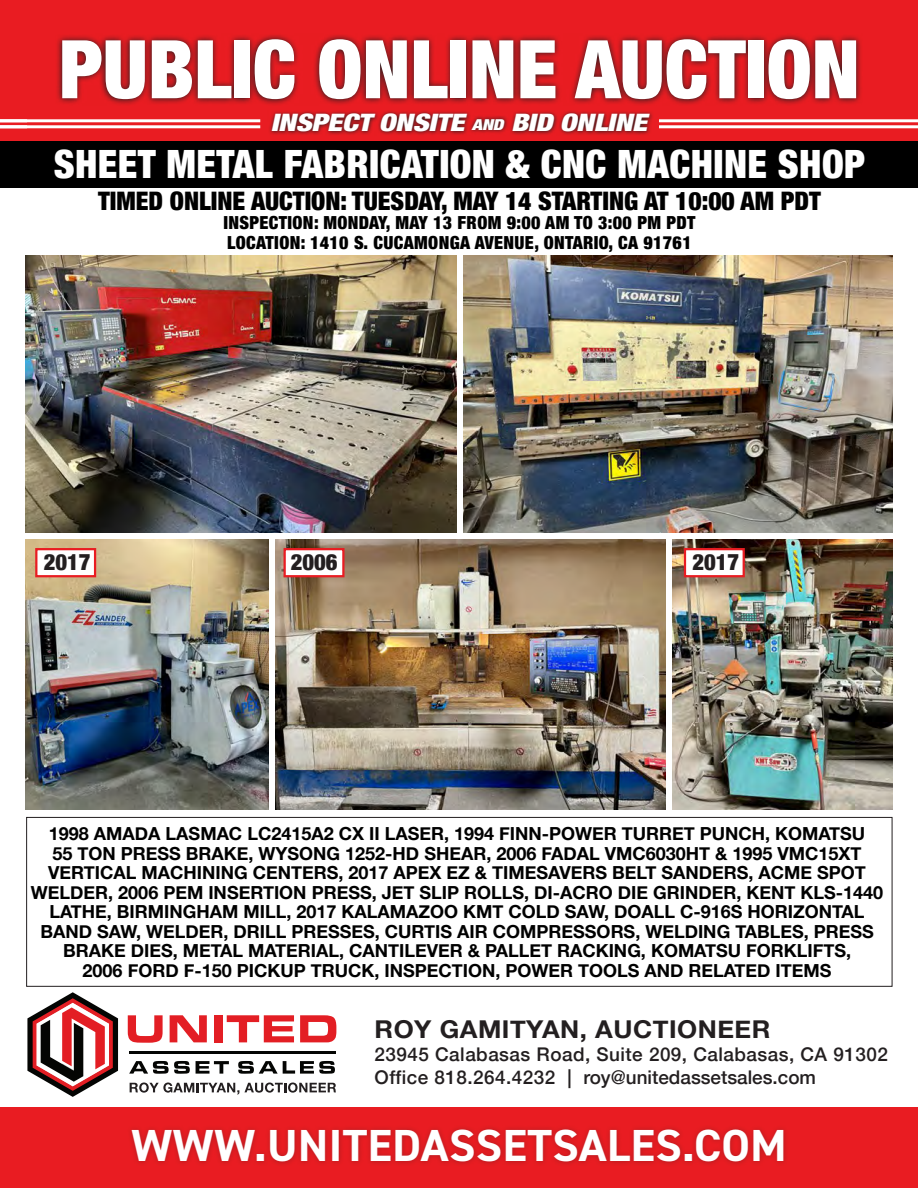
<style>
.page{position:relative;width:918px;height:1188px;background:#fff}
.page>*{position:absolute;margin:0;border:0;box-sizing:border-box;transform-origin:0 0}
.t1{font:900 condensed 81px "Helvetica Neue";color:#fff}
.t2{font:700 45px "DIN2014";letter-spacing:.01em;color:#fff}
.t3{font:900 condensed 39px "Helvetica Neue";letter-spacing:.01em;color:#fff}
.t4{font:900 condensed 25.5px "Helvetica Neue";color:#000}
.t5{font:700 24.6px "Helvetica Neue";letter-spacing:.02em;color:#231f20;scale:1.05 1}
.t6{font:italic 900 condensed 24px "Helvetica Neue";color:#fff;scale:1.25 1}
.t7{font:900 condensed 22.5px "Helvetica Neue";color:#231f20}
.t8{font:500 18.9px/23.2px "Helvetica Neue";letter-spacing:.025em;color:#231f20}
.t9{font:700 18px/19.5px "Helvetica Neue";color:#000;text-align:center}
.t10{font:900 condensed 18px/19.5px "Helvetica Neue";letter-spacing:.02em;color:#000}
.s1{font-size:15px}
</style>
<div class="page">
<div style="left:0;top:1107px;width:918px;height:81px;background:#e91c22"></div>
<div style="left:126px;top:1124px;width:663px;height:43px;background:#231f20;opacity:.3"></div>
<div style="left:0;top:0;width:918px;height:159px;background:#e91c22"></div>
<svg style="left:57px;top:35px;width:804px;height:70px"></svg>
<svg style="left:269px;top:111px;width:384px;height:24px"></svg>
<hr style="left:0;top:119px;width:260px;height:3px;background:#fff">
<hr style="left:0;top:125px;width:260px;height:3px;background:#fff">
<hr style="left:659px;top:119px;width:259px;height:3px;background:#fff">
<hr style="left:659px;top:125px;width:259px;height:3px;background:#fff">
<div style="left:0;top:141px;width:918px;height:47px;background:#000"></div>
<div style="left:26px;top:817px;width:866px;height:170px;border:1px solid #231f20"></div>
<img style="left:26px;top:256px;width:430px;height:277px">
<img style="left:26px;top:539px;width:242px;height:271px">
<img style="left:275px;top:539px;width:391px;height:271px">
<img style="left:673px;top:539px;width:219px;height:271px">
<img style="left:464px;top:256px;width:428px;height:277px">
<div style="left:35px;top:548px;width:61px;height:29px;background:#fff;border:2px solid #e91c22"></div>
<div style="left:684px;top:548px;width:61px;height:29px;background:#fff;border:2px solid #e91c22"></div>
<div style="left:284px;top:548px;width:61px;height:29px;background:#fff;border:2px solid #e91c22"></div>
<svg style="left:128px;top:1015px;width:35px;height:28px"></svg>
<svg style="left:170px;top:1015px;width:37px;height:27px"></svg>
<div style="left:214px;top:1015px;width:8px;height:27px;background:#e31e24"></div>
<svg style="left:227px;top:1015px;width:67px;height:27px"></svg>
<svg style="left:300px;top:1015px;width:36px;height:27px"></svg>
<svg style="left:129px;top:1061px;width:61px;height:13px"></svg>
<svg style="left:196px;top:1061px;width:33px;height:13px"></svg>
<svg style="left:238px;top:1061px;width:97px;height:13px"></svg>
<hr style="left:129px;top:1051px;width:206px;height:2px;background:#040503">
<svg style="left:27px;top:992px;width:91px;height:105px"></svg>
<svg style="left:130px;top:1083px;width:206px;height:12px"></svg>
<h1 class="t1" style="left:59px;top:3px;width:802px">PUBLIC ONLINE AUCTION</h1>
<h3 class="t6" style="left:271px;top:103px;width:309px">INSPECTONSITE<span class="s1">AND</span> BID ONLINE</h3>
<h3 class="t3" style="left:54px;top:132px;width:813px">SHEET METAL FABRICATION &amp; CNC MACHINE SHOP</h3>
<h3 class="t4" style="left:98px;top:180px;width:724px">TIMED ONLINE AUCTION: TUESDAY, MAY 14 STARTING AT 10:00 AM PDT</h3>
<p class="t10" style="left:223px;top:212px;width:474px">INSPECTION: MONDAY, MAY 13 FROM 9:00 AM TO 3:00 PM PDT<br>LOCATION: 1410 S. CUCAMONGA AVENUE, ONTARIO, CA 91761</p>
<p class="t7" style="left:44px;top:543px;width:48px">2017</p>
<p class="t7" style="left:291px;top:543px;width:48px">2006</p>
<p class="t7" style="left:693px;top:543px;width:48px">2017</p>
<p class="t9" style="left:31px;top:824px;width:854px">1998 AMADA LASMAC LC2415A2 CX II LASER, 1994 FINN-POWER TURRET PUNCH, KOMATSU<br>55 TON PRESS BRAKE, WYSONG 1252-HD SHEAR, 2006 FADAL VMC6030HT &amp; 1995 VMC15XT VERTICAL MACHINING CENTERS, 2017 APEX EZ &amp; TIMESAVERS BELT SANDERS, ACME SPOT WELDER, 2006 PEM INSERTION PRESS, JET SLIP ROLLS, DI-ACRO DIE GRINDER, KENT KLS-1440<br>LATHE, BIRMINGHAM MILL, 2017 KALAMAZOO KMT COLD SAW, DOALL C-916S HORIZONTAL BAND SAW, WELDER, DRILL PRESSES, CURTIS AIR COMPRESSORS, WELDING TABLES, PRESS BRAKE DIES, METAL MATERIAL, CANTILEVER &amp; PALLET RACKING, KOMATSU FORKLIFTS,<br>2006 FORD F-150 PICKUP TRUCK, INSPECTION, POWER TOOLS AND RELATED ITEMS</p>
<h3 class="t5" style="left:375px;top:1010px;width:379px">ROY GAMITYAN, AUCTIONEER</h3>
<p class="t8" style="left:375px;top:1041px;width:515px">23945 Calabasas Road, Suite 209, Calabasas, CA 91302<br>Office 818.264.4232 | roy@unitedassetsales.com</p>
<h2 class="t2" style="left:131px;top:1116px;width:657px">WWW.UNITEDASSETSALES.COM</h2>
</div>
